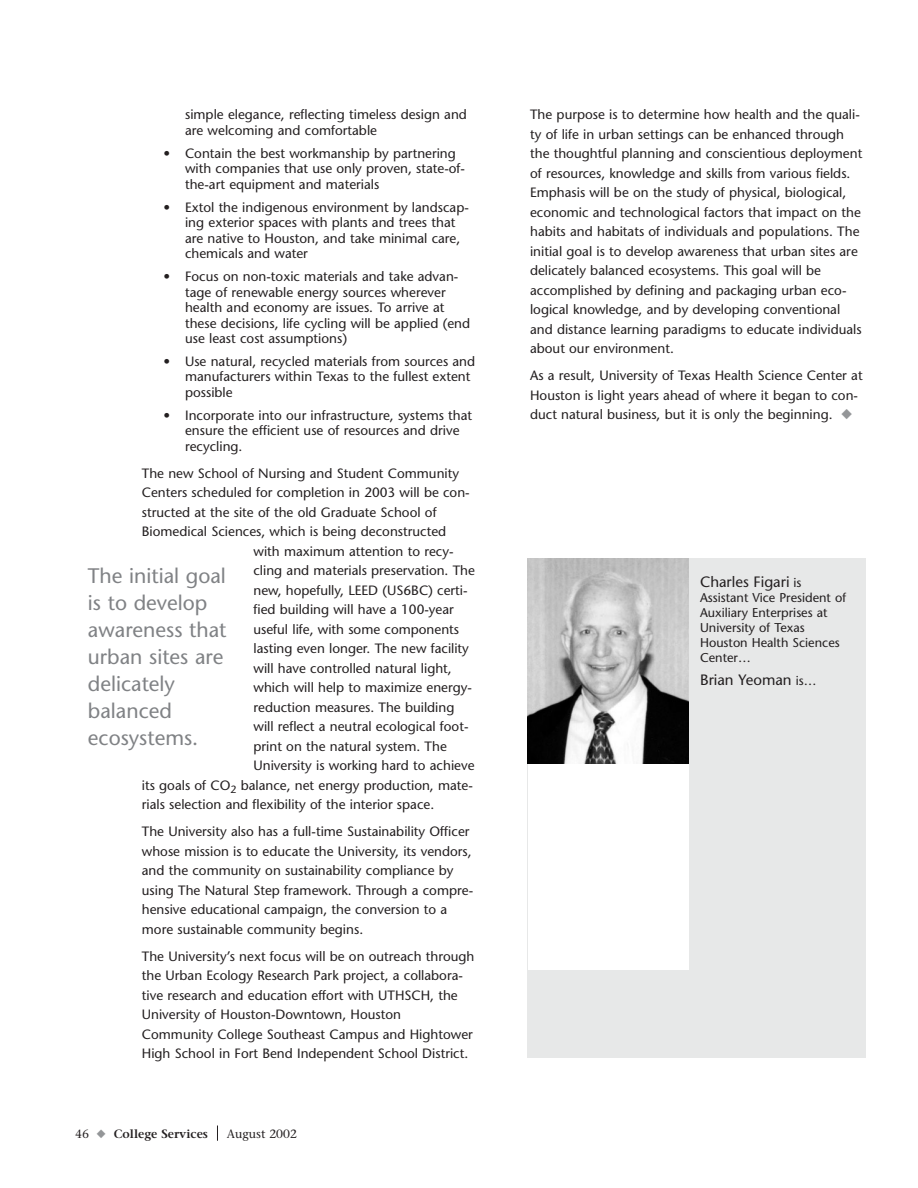
<style>
.page{position:relative;width:918px;height:1188px;background:#fff}
.page>*{position:absolute;margin:0;border:0;box-sizing:border-box;transform-origin:0 0}
.t1{font:21px/27px "Stone Sans";color:#808285}
.t2{font:15px "Stone Sans";color:#231f20}
.t3{font:13.5px/19.5px "Stone Sans";color:#231f20}
.t4{font:12.75px/15px "Stone Sans";color:#231f20}
.t5{font:600 12px "Stone Serif";color:#231f20}
.t6{font:12px "Stone Serif";color:#231f20}
.s1{color:#949698}
.s2{font-size:12.75px}
.s3{font-weight:400}
</style>
<div class="page">
<svg style="left:217px;top:1126px;width:1px;height:15px"></svg>
<div style="left:528px;top:558px;width:338px;height:500px;background:#e7e8e8"></div>
<img style="left:528px;top:558px;width:160px;height:206px">
<div style="left:528px;top:764px;width:160px;height:206px;background:#fff"></div>
<p class="t3" style="left:530px;top:106px;width:334px">The purpose is to determine how health and the quali&shy;ty of life in urban settings can be enhanced through the thoughtful planning and conscientious deployment of resources, knowledge and skills from various fields.<br>Emphasis will be on the study of physical, biological, economic and technological factors that impact on the habits and habitats of individuals and populations. The initial goal is to develop awareness that urban sites are delicately balanced ecosystems. This goal will be accomplished by defining and packaging urban eco&shy;logical knowledge, and by developing conventional and distance learning paradigms to educate individuals about our environment.</p>
<p class="t3" style="left:530px;top:367px;width:334px">As a result, University of Texas Health Science Center at<br>Houston is light years ahead of where it began to con&shy;duct natural business, but it is only the beginning. <span class="s1">◆</span></p>
<p class="t3" style="left:185px;top:108px;width:283px;line-height:15.5px">simple elegance, reflecting timeless design and are welcoming and comfortable</p>
<p class="t3" style="left:185px;top:147px;width:282px;line-height:15.5px;text-indent:-22px">• Contain the best workmanship by partnering with companies that use only proven, state-of&shy;the-art equipment and materials</p>
<p class="t3" style="left:185px;top:201px;width:285px;line-height:15.5px;text-indent:-22px">• Extol the indigenous environment by landscap&shy;ing exterior spaces with plants and trees that are native to Houston, and take minimal care, chemicals and water</p>
<p class="t3" style="left:185px;top:270px;width:287px;line-height:15.5px;text-indent:-22px">• Focus on non-toxic materials and take advan&shy;tage of renewable energy sources wherever health and economy are issues. To arrive at these decisions, life cycling will be applied (end use least cost assumptions)</p>
<p class="t3" style="left:185px;top:355px;width:292px;line-height:15.5px;text-indent:-22px">• Use natural, recycled materials from sources and manufacturers within Texas to the fullest extent possible</p>
<p class="t3" style="left:185px;top:409px;width:289px;line-height:15.5px;text-indent:-22px">• Incorporate into our infrastructure, systems that ensure the efficient use of resources and drive recycling.</p>
<p class="t3" style="left:142px;top:465px;width:319px">The new School of Nursing and Student Community</p>
<p class="t3" style="left:142px;top:484px;width:329px">Centers scheduled for completion in 2003 will be con-</p>
<p class="t3" style="left:142px;top:504px;width:296px">structed at the site of the old Graduate School of</p>
<p class="t3" style="left:142px;top:523px;width:306px">Biomedical Sciences, which is being deconstructed</p>
<p class="t3" style="left:253px;top:543px;width:202px">with maximum attention to recy-</p>
<p class="t3" style="left:253px;top:562px;width:223px">cling and materials preservation. The</p>
<p class="t3" style="left:253px;top:582px;width:216px">new, hopefully, LEED (US6BC) certi-</p>
<p class="t3" style="left:253px;top:601px;width:202px">fied building will have a 100-year</p>
<p class="t3" style="left:253px;top:621px;width:207px">useful life, with some components</p>
<p class="t3" style="left:253px;top:640px;width:217px">lasting even longer. The new facility</p>
<p class="t3" style="left:253px;top:660px;width:200px">will have controlled natural light,</p>
<p class="t3" style="left:253px;top:679px;width:220px">which will help to maximize energy-</p>
<p class="t3" style="left:253px;top:699px;width:202px">reduction measures. The building</p>
<p class="t3" style="left:253px;top:718px;width:217px">will reflect a neutral ecological foot-</p>
<p class="t3" style="left:253px;top:738px;width:195px">print on the natural system. The</p>
<p class="t3" style="left:253px;top:757px;width:223px">University is working hard to achieve</p>
<p class="t3" style="left:142px;top:777px;width:333px">its goals of CO<sub>2</sub> balance, net energy production, mate-</p>
<p class="t3" style="left:142px;top:796px;width:294px">rials selection and flexibility of the interior space.</p>
<p class="t3" style="left:142px;top:823px;width:333px">The University also has a full-time Sustainability Officer whose mission is to educate the University, its vendors, and the community on sustainability compliance by using The Natural Step framework. Through a compre&shy;hensive educational campaign, the conversion to a more sustainable community begins.</p>
<p class="t3" style="left:142px;top:948px;width:334px">The University’s next focus will be on outreach through the Urban Ecology Research Park project, a collabora&shy;tive research and education effort with UTHSCH, the University of Houston-Downtown, Houston Community College Southeast Campus and Hightower High School in Fort Bend Independent School District.</p>
<h1 class="t1" style="left:88px;top:565px;width:140px">The initial goal is to develop awareness that urban sites are delicately balanced ecosystems.</h1>
<p class="t2" style="left:700px;top:576px;width:103px">Charles Figari <span class="s2">is</span></p>
<p class="t4" style="left:700px;top:591px;width:148px">Assistant Vice President of<br>Auxiliary Enterprises at<br>University of Texas<br>Houston Health Sciences<br>Center…</p>
<p class="t2" style="left:700px;top:674px;width:118px">Brian Yeoman <span class="s2">is…</span></p>
<p class="t5" style="left:75px;top:1129px;width:134px"><span class="s3">46</span> <span class="s1">◆</span> College Services</p>
<p class="t6" style="left:227px;top:1129px;width:71px">August 2002</p>
</div>
